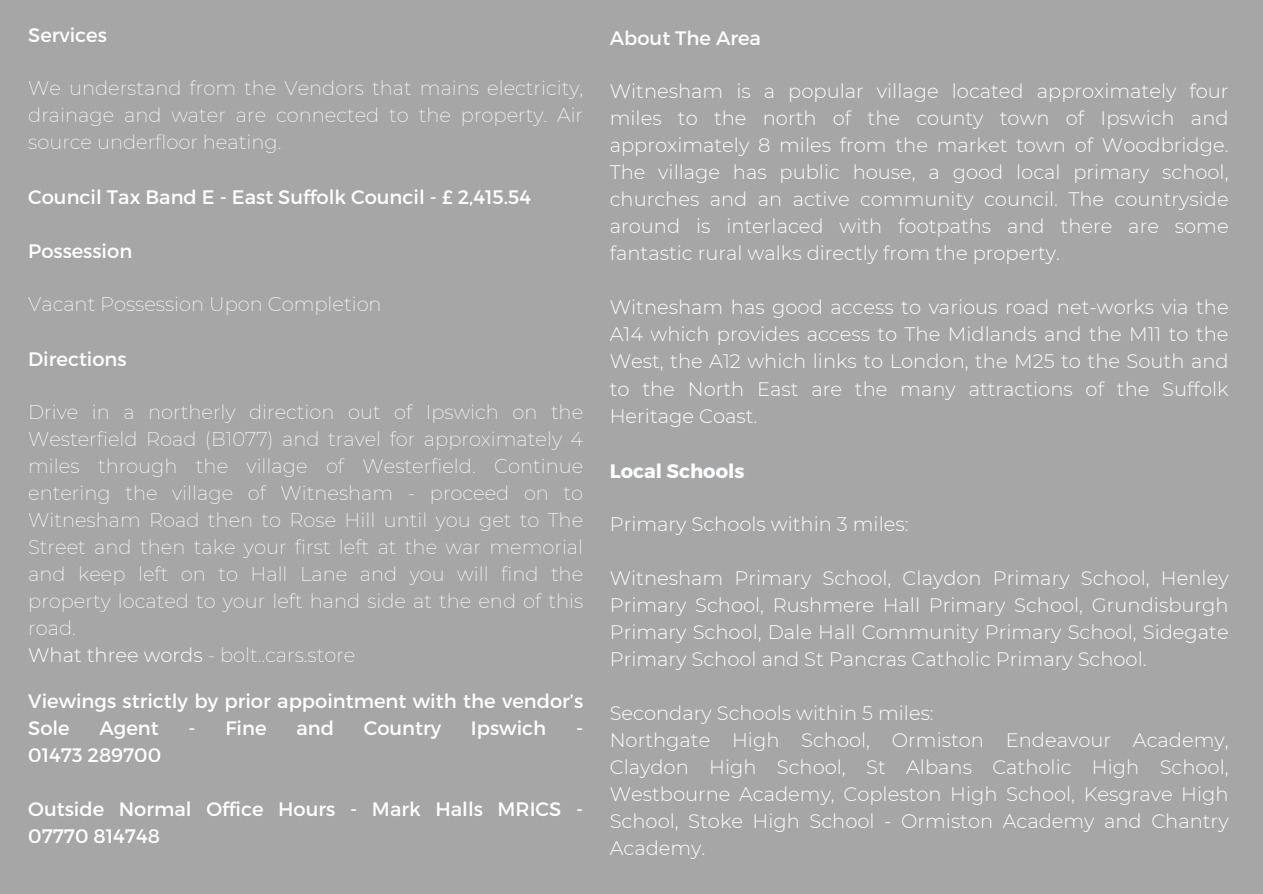
<style>
.page{position:relative;width:1263px;height:894px;background:#fff}
.page>*{position:absolute;margin:0;border:0;box-sizing:border-box;transform-origin:0 0}
.t1{font:300 19.5px/27px "Montserrat";color:#fcfeff;text-align:justify}
.t2{font:200 19.5px/27px "Montserrat";color:#fff;text-align:justify}
.t3{font:19.5px/27px "Montserrat";color:#fff}
.t4{font:19.5px "Montserrat";color:#fcfeff}
.t5{font:700 19.5px "Montserrat";color:#fcfeff}
.s1{font-weight:300}
</style>
<div class="page">
<div style="left:0;top:0;width:1263px;height:893px;background:#a6a6a6"></div>
<p class="t3" style="left:28px;top:21px;width:80px">Services</p>
<p class="t2" style="left:28px;top:74px;width:556px">We understand from the Vendors that mains electricity, drainage and water are connected to the property. Air source underfloor heating.</p>
<p class="t3" style="left:28px;top:183px;width:504px">Council Tax Band E - East Suffolk Council - £ 2,415.54</p>
<p class="t3" style="left:28px;top:237px;width:106px">Possession</p>
<p class="t2" style="left:28px;top:290px;width:355px">Vacant Possession Upon Completion</p>
<p class="t3" style="left:28px;top:345px;width:100px">Directions</p>
<p class="t2" style="left:28px;top:398px;width:556px">Drive in a northerly direction out of Ipswich on the Westerfield Road (B1077) and travel for approximately 4 miles through the village of Westerfield. Continue entering the village of Witnesham - proceed on to Witnesham Road then to Rose Hill until you get to The Street and then take your first left at the war memorial and keep left on to Hall Lane and you will find the property located to your left hand side at the end of this road.</p>
<p class="t2" style="left:28px;top:641px;width:329px"><span class="s1">What three words</span> - bolt..cars.store</p>
<p class="t3" style="left:28px;top:685px;width:556px">Viewings strictly by prior appointment with the vendor’s<br>Sole</p>
<p class="t3" style="left:100px;top:712px;width:61px">Agent</p>
<p class="t3" style="left:188px;top:712px;width:80px">- Fine</p>
<p class="t3" style="left:296px;top:712px;width:39px">and</p>
<p class="t3" style="left:364px;top:712px;width:79px">Country</p>
<p class="t3" style="left:471px;top:712px;width:77px">Ipswich</p>
<p class="t3" style="left:576px;top:712px;width:9px">-</p>
<p class="t3" style="left:28px;top:739px;width:135px">01473 289700</p>
<p class="t3" style="left:28px;top:793px;width:556px">Outside Normal Office Hours - Mark Halls MRICS -<br>07770 814748</p>
<p class="t4" style="left:610px;top:26px;width:153px">About The Area</p>
<p class="t1" style="left:610px;top:78px;width:620px">Witnesham is a popular village located approximately four miles to the north of the county town of Ipswich and approximately 8 miles from the market town of Woodbridge.<br>The village has public house, a good local primary school, churches and an active community council. The countryside around is interlaced with footpaths and there are some fantastic rural walks directly from the property.</p>
<p class="t1" style="left:610px;top:294px;width:620px">Witnesham has good access to various road net-works via the A14 which provides access to The Midlands and the M11 to the West, the A12 which links to London, the M25 to the South and to the North East are the many attractions of the Suffolk Heritage Coast.</p>
<p class="t5" style="left:610px;top:458px;width:136px">Local Schools</p>
<p class="t1" style="left:610px;top:510px;width:300px">Primary Schools within 3 miles:</p>
<h1 class="t1" style="left:610px;top:564px;width:620px">Witnesham Primary School, Claydon Primary School, Henley Primary School, Rushmere Hall Primary School, Grundisburgh Primary School, Dale Hall Community Primary School, Sidegate Primary School and St Pancras Catholic Primary School.</h1>
<p class="t1" style="left:610px;top:699px;width:326px">Secondary Schools within 5 miles:</p>
<p class="t1" style="left:610px;top:726px;width:620px">Northgate High School, Ormiston Endeavour Academy, Claydon High School, St Albans Catholic High School, Westbourne Academy, Copleston High School, Kesgrave High School, Stoke High School - Ormiston Academy and Chantry Academy.</p>
</div>
